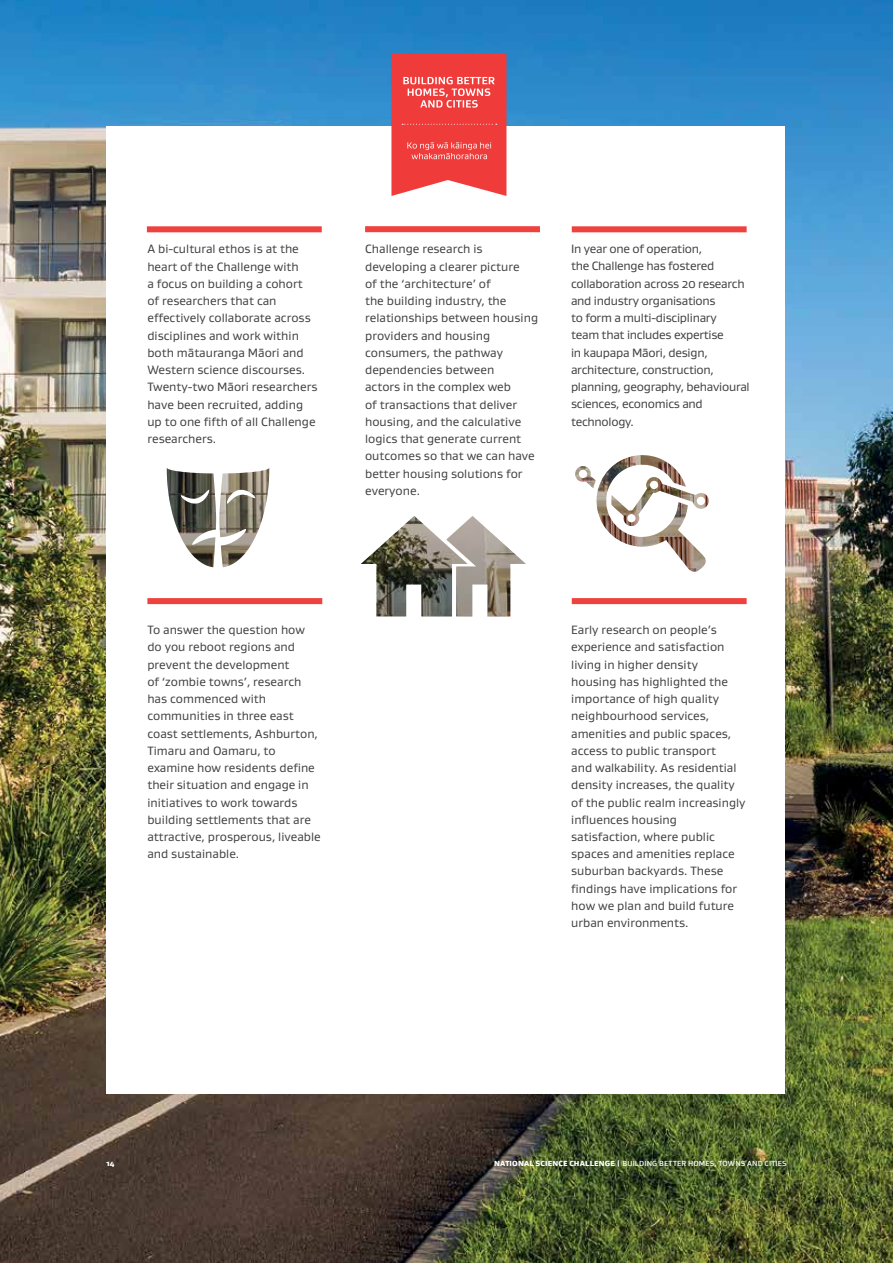
<style>
.page{position:relative;width:893px;height:1263px;background:#fff}
.page>*{position:absolute;margin:0;border:0;box-sizing:border-box;transform-origin:0 0}
.t1{font:12.3px/17.2px "Gustan";color:#414042}
.t2{font:12.3px/17.2px "Gustan";letter-spacing:-.02em;color:#414042}
.t3{font:500 7.5px "Gustan";letter-spacing:.02em;color:#fff}
.t4{font:900 7.5px "Gustan";color:#fff}
.s1{font-weight:900}
</style>
<div class="page">
<img style="left:0;top:0;width:893px;height:1263px">
<div style="left:106px;top:126px;width:679px;height:967px;background:#fff"></div>
<svg style="left:391px;top:53px;width:115px;height:143px;background:#f05351"></svg>
<div style="left:147px;top:226px;width:175px;height:6px;background:#ef413d"></div>
<div style="left:365px;top:226px;width:175px;height:6px;background:#ef413d"></div>
<div style="left:147px;top:598px;width:175px;height:6px;background:#ef413d"></div>
<div style="left:572px;top:226px;width:175px;height:6px;background:#ef413d"></div>
<div style="left:572px;top:598px;width:175px;height:6px;background:#ef413d"></div>
<svg style="left:167px;top:455px;width:539px;height:118px"></svg>
<p class="t1" style="left:147px;top:240px;width:171px">A bi-cultural ethos is at the heart of the Challenge with<br>a focus on building a cohort of researchers that can effectively collaborate across disciplines and work within both mātauranga Māori and<br>Western science discourses.<br>Twenty-two Māori researchers have been recruited, adding up to one fifth of all Challenge researchers.</p>
<p class="t1" style="left:365px;top:240px;width:174px">Challenge research is developing a clearer picture<br>of the ‘architecture’ of<br>the building industry, the relationships between housing providers and housing consumers, the pathway dependencies between<br>actors in the complex web<br>of transactions that deliver housing, and the calculative logics that generate current outcomes so that we can have better housing solutions for everyone.</p>
<p class="t2" style="left:571px;top:240px;width:180px">In year one of operation,<br>the Challenge has fostered collaboration across 20 research and industry organisations<br>to form a multi-disciplinary<br>team that includes expertise<br>in kaupapa Māori, design, architecture, construction, planning, geography, behavioural sciences, economics and technology.</p>
<p class="t1" style="left:147px;top:621px;width:175px">To answer the question how do you reboot regions and prevent the development<br>of ‘zombie towns’, research has commenced with communities in three east coast settlements, Ashburton,<br>Timaru and Oamaru, to examine how residents define their situation and engage in initiatives to work towards building settlements that are attractive, prosperous, liveable and sustainable.</p>
<p class="t1" style="left:571px;top:621px;width:176px">Early research on people’s experience and satisfaction living in higher density housing has highlighted the importance of high quality neighbourhood services, amenities and public spaces, access to public transport<br>and walkability. As residential density increases, the quality of the public realm increasingly influences housing satisfaction, where public spaces and amenities replace suburban backyards. These findings have implications for how we plan and build future urban environments.</p>
<p class="t4" style="left:106px;top:1159px;width:10px">14</p>
<p class="t3" style="left:494px;top:1159px;width:294px"><span class="s1">NATIONAL SCIENCE CHALLENGE |</span> BUILDING BETTER HOMES, TOWNS AND CITIES</p>
</div>
